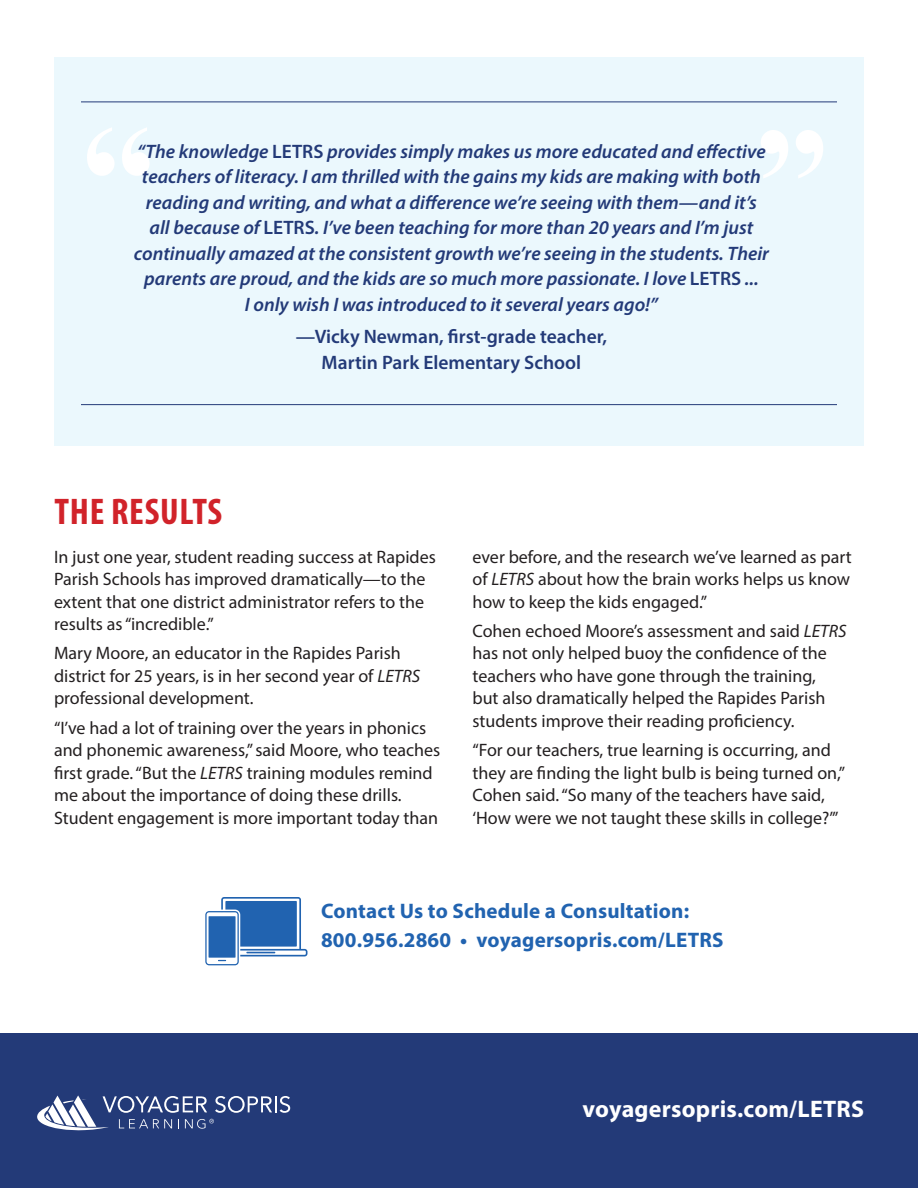
<style>
.page{position:relative;width:918px;height:1188px;background:#fff}
.page>*{position:absolute;margin:0;border:0;box-sizing:border-box;transform-origin:0 0}
.t1{font:700 condensed 37.2px "Myriad Pro";letter-spacing:.02em;color:#d1232a}
.t2{font:700 24px "Myriad Pro";letter-spacing:.01em;color:#fff}
.t3{font:700 21px/29px "Myriad Pro";letter-spacing:.01em;color:#2163b0}
.t4{font:italic 600 19.5px/25.5px "Myriad Pro";color:#233a78;text-align:center}
.t5{font:600 19.5px/25.5px "Myriad Pro";color:#233a78;text-align:center}
.t6{font:18px/22.5px "Myriad Pro";color:#231f20}
.s1{font-style:normal}
.s2{font-style:italic}
</style>
<div class="page">
<div style="left:54px;top:57px;width:810px;height:389px;background:#ebf8fd"></div>
<div style="left:0;top:1034px;width:918px;height:154px;background:#233a78"></div>
<svg style="left:37px;top:1095px;width:253px;height:36px"></svg>
<svg style="left:87px;top:128px;width:63px;height:48px"></svg>
<svg style="left:761px;top:130px;width:62px;height:48px"></svg>
<hr style="left:81px;top:102px;width:756px;height:1px;background:#233a78">
<hr style="left:81px;top:404px;width:756px;height:1px;background:#233a78">
<svg style="left:205px;top:897px;width:102px;height:69px"></svg>
<p class="t4" style="left:134px;top:138px;width:637px">“The knowledge <span class="s1">LETRS</span> provides simply makes us more educated and effective teachers of literacy. I am thrilled with the gains my kids are making with both reading and writing, and what a difference we’re seeing with them—and it’s all because of <span class="s1">LETRS</span>. I’ve been teaching for more than 20 years and I’m just continually amazed at the consistent growth we’re seeing in the students. Their parents are proud, and the kids are so much more passionate. I love <span class="s1">LETRS</span> ...<br>I only wish I was introduced to it several years ago!”</p>
<p class="t5" style="left:296px;top:323px;width:313px">—Vicky Newman, first-grade teacher,<br>Martin Park Elementary School</p>
<h1 class="t1" style="left:54px;top:489px;width:169px">THE RESULTS</h1>
<p class="t6" style="left:54px;top:545px;width:383px">In just one year, student reading success at Rapides Parish Schools has improved dramatically—to the extent that one district administrator refers to the results as “incredible.”</p>
<p class="t6" style="left:54px;top:642px;width:368px">Mary Moore, an educator in the Rapides Parish district for 25 years, is in her second year of <span class="s2">LETRS </span>professional development.</p>
<p class="t6" style="left:54px;top:716px;width:388px">“I’ve had a lot of training over the years in phonics and phonemic awareness,” said Moore, who teaches first grade. “But the <span class="s2">LETRS</span> training modules remind me about the importance of doing these drills.<br>Student engagement is more important today than</p>
<p class="t6" style="left:472px;top:545px;width:381px;text-align:justify">ever before, and the research we’ve learned as part of <span class="s2">LETRS</span> about how the brain works helps us know how to keep the kids engaged.”</p>
<p class="t6" style="left:472px;top:619px;width:376px">Cohen echoed Moore’s assessment and said <span class="s2">LETRS </span>has not only helped buoy the confidence of the teachers who have gone through the training,<br>but also dramatically helped the Rapides Parish students improve their reading proficiency.</p>
<p class="t6" style="left:472px;top:738px;width:374px">“For our teachers, true learning is occurring, and they are finding the light bulb is being turned on,” Cohen said. “So many of the teachers have said, ‘How were we not taught these skills in college?’”</p>
<p class="t3" style="left:321px;top:896px;width:404px">Contact Us to Schedule a Consultation:<br>800.956.2860 • voyagersopris.com/LETRS</p>
<h2 class="t2" style="left:583px;top:1093px;width:283px">voyagersopris.com/LETRS</h2>
</div>
